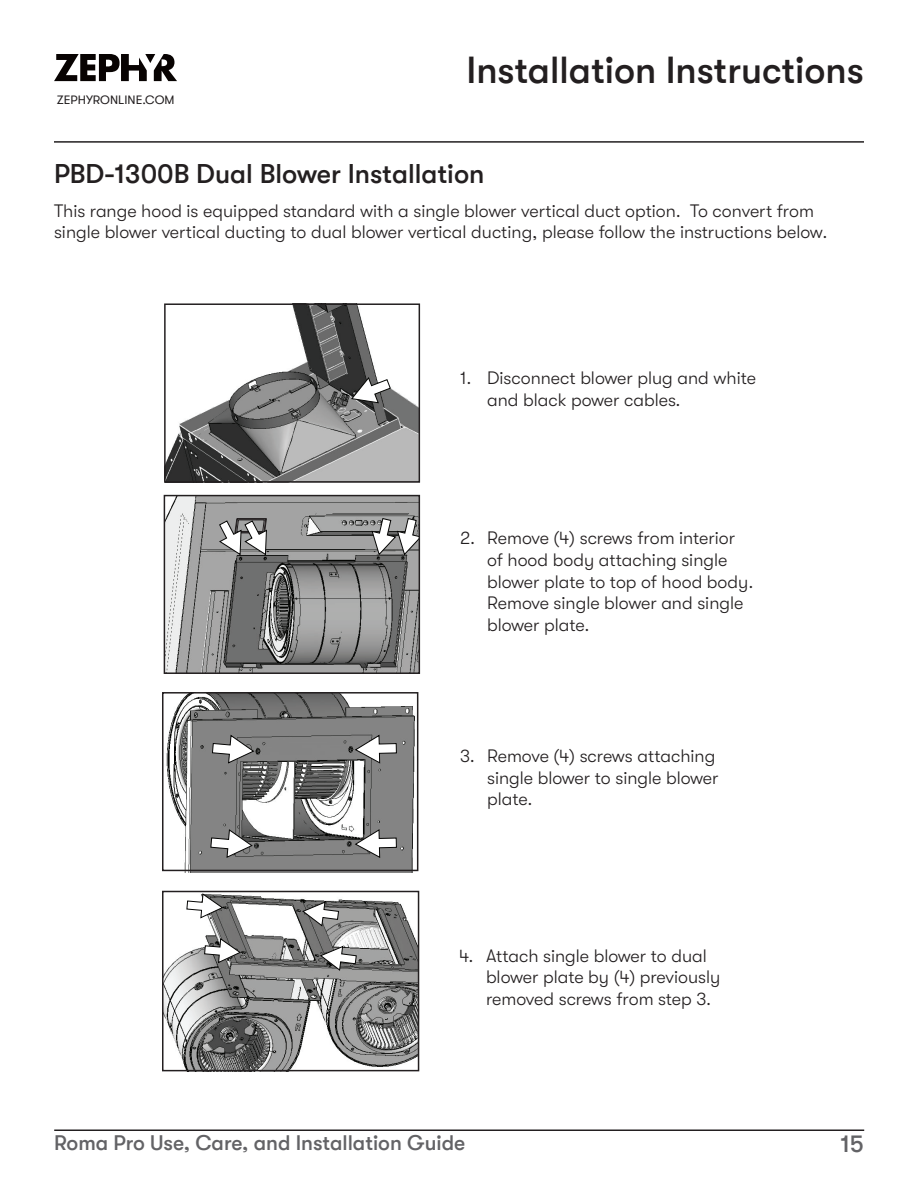
<style>
.page{position:relative;width:918px;height:1188px;background:#fff}
.page>*{position:absolute;margin:0;border:0;box-sizing:border-box;transform-origin:0 0}
.t1{font:500 37.5px "GT Walsheim";color:#231f20}
.t2{font:500 27px "GT Walsheim";color:#231f20}
.t3{font:500 24px "GT Walsheim";color:#636366}
.t4{font:500 21px "GT Walsheim";color:#636366}
.t5{font:300 18px/21.6px "GT Walsheim";color:#231f20}
.t6{font:12.3px "GT Walsheim";color:#231f20}
</style>
<div class="page">
<hr style="left:54px;top:141px;width:810px;height:2px;background:#231f20">
<hr style="left:54px;top:1130px;width:810px;height:1px;background:#231f20">
<svg style="left:54px;top:54px;width:123px;height:27px"></svg>
<img style="left:167px;top:306px;width:250px;height:174px">
<svg style="left:351px;top:377px;width:40px;height:27px"></svg>
<img style="left:167px;top:498px;width:250px;height:173px">
<svg style="left:371px;top:518px;width:46px;height:38px"></svg>
<div style="left:231px;top:512px;width:39px;height:30px;background:#a2a3a3"></div>
<svg style="left:219px;top:518px;width:48px;height:38px"></svg>
<div style="left:164px;top:303px;width:256px;height:180px;border:2px solid #231f20"></div>
<div style="left:164px;top:495px;width:256px;height:179px;border:2px solid #231f20"></div>
<img style="left:164px;top:695px;width:254px;height:178px">
<svg style="left:212px;top:735px;width:42px;height:28px"></svg>
<svg style="left:210px;top:829px;width:43px;height:29px"></svg>
<svg style="left:355px;top:735px;width:42px;height:28px"></svg>
<svg style="left:355px;top:829px;width:42px;height:29px"></svg>
<div style="left:162px;top:692px;width:256px;height:179px;border:2px solid #231f20"></div>
<img style="left:165px;top:895px;width:251px;height:173px">
<svg style="left:186px;top:894px;width:37px;height:24px"></svg>
<svg style="left:204px;top:938px;width:37px;height:25px"></svg>
<svg style="left:302px;top:902px;width:37px;height:24px"></svg>
<svg style="left:320px;top:946px;width:37px;height:25px"></svg>
<div style="left:162px;top:891px;width:257px;height:180px;border:2px solid #231f20"></div>
<p class="t6" style="left:57px;top:93px;width:119px">ZEPHYRONLINE.COM</p>
<h1 class="t1" style="left:466px;top:49px;width:399px">Installation Instructions</h1>
<h2 class="t2" style="left:54px;top:158px;width:432px">PBD-1300B Dual Blower Installation</h2>
<p class="t5" style="left:54px;top:200px;width:775px">This range hood is equipped standard with a single blower vertical duct option. To convert from single blower vertical ducting to dual blower vertical ducting, please follow the instructions below.</p>
<p class="t5" style="left:487px;top:368px;width:271px;text-indent:-27px">1. Disconnect blower plug and white and black power cables.</p>
<p class="t5" style="left:487px;top:528px;width:268px;text-indent:-27px">2. Remove (4) screws from interior of hood body attaching single blower plate to top of hood body.<br>Remove single blower and single blower plate.</p>
<p class="t5" style="left:487px;top:745px;width:233px;text-indent:-27px">3. Remove (4) screws attaching single blower to single blower plate.</p>
<p class="t5" style="left:486px;top:945px;width:236px;text-indent:-27px">4. Attach single blower to dual blower plate by (4) previously removed screws from step 3.</p>
<p class="t4" style="left:54px;top:1131px;width:413px">Roma Pro Use, Care, and Installation Guide</p>
<h3 class="t3" style="left:840px;top:1131px;width:25px">15</h3>
</div>
